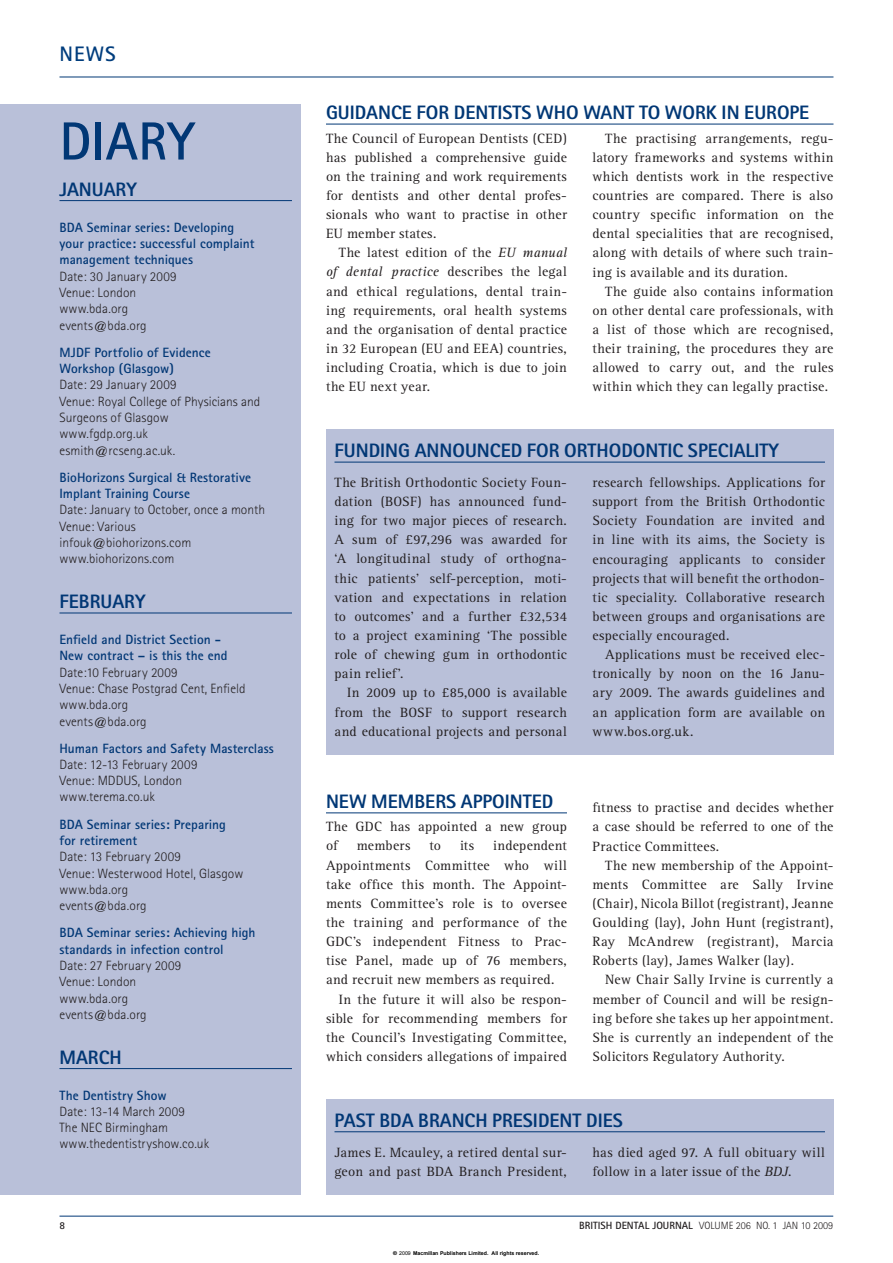
<style>
.page{position:relative;width:893px;height:1263px;background:#fff}
.page>*{position:absolute;margin:0;border:0;box-sizing:border-box;transform-origin:0 0}
.t1{font:700 53.85px "Rotis Sans Serif";color:#013775}
.t2{font:700 21px "Rotis Sans Serif";color:#013d7d}
.t3{font:800 19.5px "Rotis Sans Serif";color:#013775}
.t4{font:13.95px/19.2px "Rotis Serif";letter-spacing:.02em;color:#231f20;text-align:justify}
.t5{font:300 13.5px/16.4px "Rotis Sans Serif";letter-spacing:.005em;color:#231f20}
.t6{font:700 13.5px/16.5px "Rotis Sans Serif";letter-spacing:.005em;color:#013775}
.t7{font:300 10.5px "Rotis Sans Serif";color:#231f20}
.t8{font:700 10.5px "Rotis Sans Serif";color:#231f20}
.t9{font:700 5.25px "Arial";color:#000}
.s1{font-style:italic}
.s2{font-weight:700}
.s3{font-family:"Helvetica"}
.s4{font-weight:400}
</style>
<div class="page">
<hr style="left:59px;top:77px;width:774px;height:1px;background:#013775">
<hr style="left:59px;top:1216px;width:774px;height:1px;background:#013775">
<div style="left:326px;top:430px;width:507px;height:325px;background:#b9c0d9"></div>
<hr style="left:334px;top:462px;width:491px;height:1px;background:#013775">
<hr style="left:326px;top:124px;width:507px;height:1px;background:#013775">
<hr style="left:326px;top:813px;width:241px;height:1px;background:#013775">
<div style="left:326px;top:1099px;width:507px;height:96px;background:#b9c0d9"></div>
<hr style="left:334px;top:1131px;width:491px;height:1px;background:#013775">
<div style="left:0;top:104px;width:300px;height:1091px;background:#b9c0d9"></div>
<hr style="left:59px;top:200px;width:233px;height:1px;background:#013775">
<hr style="left:59px;top:613px;width:233px;height:1px;background:#013775">
<hr style="left:59px;top:1068px;width:233px;height:1px;background:#013775">
<h2 class="t2" style="left:59px;top:47px;width:58px">NEWS</h2>
<h1 class="t1" style="left:59px;top:122px;width:137px">DIARY</h1>
<h3 class="t3" style="left:59px;top:183px;width:79px">JANUARY</h3>
<p class="t6" style="left:59px;top:220px;width:197px">BDA Seminar series: Developing your practice: successful complaint management techniques</p>
<p class="t5" style="left:59px;top:269px;width:119px">Date: 30 January 2009<br>Venue: London www.bda.org events@bda.org</p>
<p class="t6" style="left:59px;top:345px;width:153px">MJDF Portfolio of Evidence<br>Workshop (Glasgow)</p>
<p class="t5" style="left:59px;top:378px;width:202px">Date: 29 January 2009<br>Venue: Royal College of Physicians and<br>Surgeons of Glasgow www.fgdp.org.uk esmith@rcseng.ac.uk.</p>
<p class="t6" style="left:59px;top:470px;width:193px">BioHorizons Surgical &amp; Restorative<br>Implant Training Course</p>
<p class="t5" style="left:59px;top:503px;width:207px">Date: January to October, once a month<br>Venue: Various infouk@biohorizons.com www.biohorizons.com</p>
<h3 class="t3" style="left:59px;top:595px;width:88px">FEBRUARY</h3>
<p class="t6" style="left:59px;top:632px;width:169px">Enfield and District Section -<br>New contract – is this the end</p>
<p class="t5" style="left:59px;top:665px;width:188px">Date:10 February 2009<br>Venue: Chase Postgrad Cent, Enfield www.bda.org<br>events@bda.org</p>
<p class="t6" style="left:59px;top:741px;width:216px">Human Factors and Safety Masterclass</p>
<p class="t5" style="left:59px;top:757px;width:139px">Date: 12-13 February 2009<br>Venue: MDDUS, London www.terema.co.uk</p>
<p class="t6" style="left:59px;top:817px;width:168px">BDA Seminar series: Preparing for retirement</p>
<p class="t5" style="left:59px;top:850px;width:185px">Date: 13 February 2009<br>Venue: Westerwood Hotel, Glasgow www.bda.org<br>events@bda.org</p>
<p class="t6" style="left:59px;top:926px;width:198px">BDA Seminar series: Achieving high standards in infection control</p>
<p class="t5" style="left:59px;top:959px;width:123px">Date: 27 February 2009<br>Venue: London www.bda.org events@bda.org</p>
<h3 class="t3" style="left:59px;top:1051px;width:64px">MARCH</h3>
<p class="t6" style="left:59px;top:1088px;width:109px">The Dentistry Show</p>
<p class="t5" style="left:59px;top:1104px;width:151px">Date: 13-14 March 2009<br>The NEC Birmingham www.thedentistryshow.co.uk</p>
<h3 class="t3" style="left:326px;top:106px;width:485px">GUIDANCE FOR DENTISTS WHO WANT TO WORK IN EUROPE</h3>
<p class="t4" style="left:326px;top:130px;width:242px">The Council of European Dentists (CED) has published a comprehensive guide on the training and work requirements for dentists and other dental profes&shy;sionals who want to practise in other EU member states.</p>
<p class="t4" style="left:326px;top:244px;width:242px;text-indent:13px">The latest edition of the <span class="s1">EU manual of dental practice</span> describes the legal and ethical regulations, dental train&shy;ing requirements, oral health systems and the organisation of dental practice in 32 European (EU and EEA) countries, including Croatia, which is due to join the EU next year.</p>
<p class="t4" style="left:592px;top:130px;width:242px;text-indent:13px">The practising arrangements, regu&shy;latory frameworks and systems within which dentists work in the respective countries are compared. There is also country specific information on the dental specialities that are recognised, along with details of where such train&shy;ing is available and its duration.</p>
<p class="t4" style="left:592px;top:283px;width:243px;text-indent:13px">The guide also contains information on other dental care professionals, with a list of those which are recognised, their training, the procedures they are allowed to carry out, and the rules within which they can legally practise.</p>
<h3 class="t3" style="left:334px;top:444px;width:446px">FUNDING ANNOUNCED FOR ORTHODONTIC SPECIALITY</h3>
<p class="t4" style="left:334px;top:474px;width:234px">The British Orthodontic Society Foun&shy;dation (BOSF) has announced fund&shy;ing for two major pieces of research.<br>A sum of £97,296 was awarded for ‘A longitudinal study of orthogna&shy;thic patients’ self-perception, moti&shy;vation and expectations in relation to outcomes’ and a further £32,534 to a project examining ‘The possible role of chewing gum in orthodontic pain relief’.</p>
<p class="t4" style="left:334px;top:684px;width:234px;text-indent:13px">In 2009 up to £85,000 is available from the BOSF to support research and educational projects and personal</p>
<h3 class="t3" style="left:326px;top:795px;width:229px">NEW MEMBERS APPOINTED</h3>
<p class="t4" style="left:326px;top:818px;width:242px">The GDC has appointed a new group of</p>
<p class="t4" style="left:357px;top:838px;width:55px">members</p>
<p class="t4" style="left:429px;top:838px;width:13px">to</p>
<p class="t4" style="left:460px;top:838px;width:16px">its</p>
<p class="t4" style="left:493px;top:838px;width:75px">independent</p>
<p class="t4" style="left:326px;top:857px;width:242px">Appointments Committee who will</p>
<p class="t4" style="left:326px;top:876px;width:242px">take office this month. The Appoint-</p>
<p class="t4" style="left:326px;top:895px;width:242px">ments Committee’s role is to oversee</p>
<p class="t4" style="left:326px;top:914px;width:242px">the training and performance of the</p>
<p class="t4" style="left:326px;top:933px;width:242px">GDC’s independent Fitness to Prac-</p>
<p class="t4" style="left:326px;top:952px;width:242px">tise Panel, made up of 76 members,</p>
<p class="t4" style="left:326px;top:971px;width:230px">and recruit new members as required.</p>
<p class="t4" style="left:339px;top:991px;width:230px">In the future it will also be respon-</p>
<p class="t4" style="left:326px;top:1010px;width:242px">sible for recommending members for</p>
<p class="t4" style="left:326px;top:1029px;width:242px">the Council’s Investigating Committee,</p>
<p class="t4" style="left:326px;top:1048px;width:242px">which considers allegations of impaired</p>
<p class="t4" style="left:592px;top:474px;width:234px">research fellowships. Applications for support from the British Orthodontic Society Foundation are invited and in line with its aims, the Society is encouraging applicants to consider projects that will benefit the orthodon&shy;tic speciality. Collaborative research between groups and organisations are especially encouraged.</p>
<p class="t4" style="left:592px;top:646px;width:234px;text-indent:13px">Applications must be received elec&shy;tronically by noon on the 16 Janu&shy;ary 2009. The awards guidelines and an application form are available on www.bos.org.uk.</p>
<p class="t4" style="left:592px;top:799px;width:242px">fitness to practise and decides whether a case should be referred to one of the Practice Committees.</p>
<p class="t4" style="left:592px;top:857px;width:242px;text-indent:13px">The new membership of the Appoint&shy;ments Committee are Sally Irvine (Chair), Nicola Billot (registrant), Jeanne Goulding (lay), John Hunt (registrant), Ray McAndrew (registrant), Marcia Roberts (lay), James Walker (lay).</p>
<p class="t4" style="left:592px;top:972px;width:242px;text-indent:13px">New Chair Sally Irvine is currently a member of Council and will be resign&shy;ing before she takes up her appointment.<br>She is currently an independent of the Solicitors Regulatory Authority.</p>
<h3 class="t3" style="left:334px;top:1114px;width:290px">PAST BDA BRANCH PRESIDENT DIES</h3>
<p class="t4" style="left:334px;top:1144px;width:234px">James E. Mcauley, a retired dental sur&shy;geon and past BDA Branch President,</p>
<p class="t4" style="left:592px;top:1144px;width:234px">has died aged 97. A full obituary will follow in a later issue of the <span class="s1">BDJ</span>.</p>
<p class="t8" style="left:59px;top:1222px;width:7px">8</p>
<p class="t7" style="left:579px;top:1222px;width:256px"><span class="s2">BRITISH DENTAL JOURNAL</span> VOLUME 206 NO. 1 JAN 10 2009</p>
<p class="t9" style="left:393px;top:1250px;width:148px"><span class="s3">©</span> <span class="s4">2009</span> Macmillan Publishers Limited. All rights reserved.</p>
</div>
